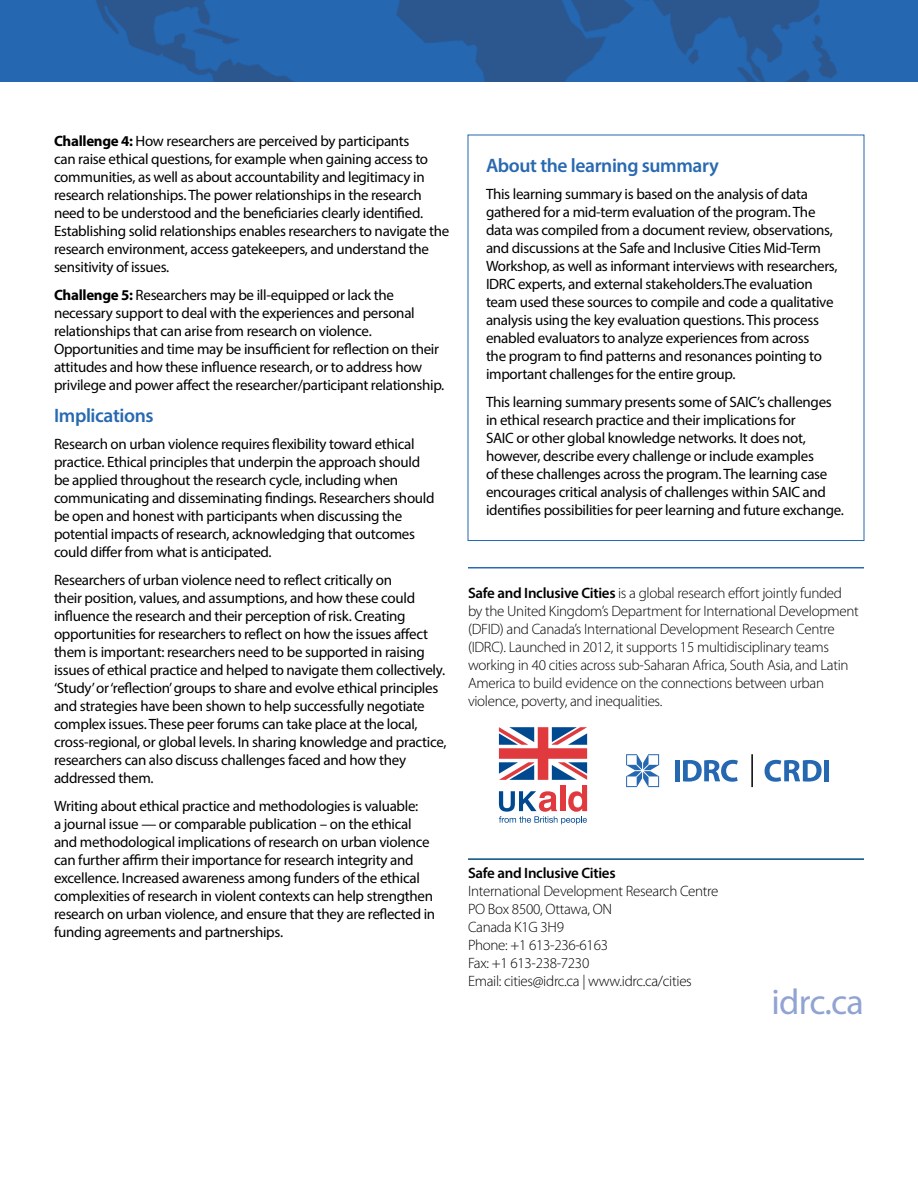
<style>
.page{position:relative;width:918px;height:1188px;background:#fff}
.page>*{position:absolute;margin:0;border:0;box-sizing:border-box;transform-origin:0 0}
.Para{font:36px "Myriad Pro";letter-spacing:-.02em;color:#90a3d2}
.t1{font:600 19.5px "Myriad Pro";letter-spacing:-.02em;color:#2869b1}
.Para-2{font:15px/18px "Myriad Pro";letter-spacing:-.02em;color:#000}
.Para-3{font:300 15px/18px "Myriad Pro";letter-spacing:-.02em;color:#000}
.s1{font-weight:700}
.s2{font-weight:600}
</style>
<div class="page">
<hr style="left:468px;top:858px;width:396px;height:2px;background:#004e81">
<svg style="left:499px;top:727px;width:88px;height:97px"></svg>
<img style="left:0;top:0;width:918px;height:82px">
<svg style="left:626px;top:754px;width:33px;height:33px"></svg>
<hr style="left:675px;top:760px;width:4px;height:21px;background:#2567b1">
<svg style="left:683px;top:760px;width:55px;height:22px"></svg>
<svg style="left:765px;top:760px;width:57px;height:22px"></svg>
<div style="left:824px;top:760px;width:5px;height:21px;background:#2567b1"></div>
<hr style="left:751px;top:754px;width:2px;height:33px;background:#000">
<hr style="left:468px;top:567px;width:396px;height:1px;background:#2869b1">
<p class="Para-2" style="left:54px;top:132px;width:397px"><span class="s1">Challenge 4:</span> How researchers are perceived by participants<br>can raise ethical questions, for example when gaining access to communities, as well as about accountability and legitimacy in research relationships. The power relationships in the research need to be understood and the beneficiaries clearly identified.<br>Establishing solid relationships enables researchers to navigate the research environment, access gatekeepers, and understand the sensitivity of issues.</p>
<p class="Para-2" style="left:54px;top:286px;width:392px"><span class="s1">Challenge 5:</span> Researchers may be ill-equipped or lack the necessary support to deal with the experiences and personal relationships that can arise from research on violence.<br>Opportunities and time may be insufficient for reflection on their attitudes and how these influence research, or to address how privilege and power affect the researcher/participant relationship.</p>
<p class="t1" style="left:54px;top:403px;width:101px">Implications</p>
<p class="Para-2" style="left:54px;top:435px;width:382px">Research on urban violence requires flexibility toward ethical practice. Ethical principles that underpin the approach should be applied throughout the research cycle, including when communicating and disseminating findings. Researchers should be open and honest with participants when discussing the potential impacts of research, acknowledging that outcomes could differ from what is anticipated.</p>
<p class="Para-2" style="left:54px;top:571px;width:394px">Researchers of urban violence need to reflect critically on<br>their position, values, and assumptions, and how these could influence the research and their perception of risk. Creating opportunities for researchers to reflect on how the issues affect them is important: researchers need to be supported in raising issues of ethical practice and helped to navigate them collectively. ‘Study’ or ‘reflection’ groups to share and evolve ethical principles and strategies have been shown to help successfully negotiate complex issues. These peer forums can take place at the local, cross-regional, or global levels. In sharing knowledge and practice, researchers can also discuss challenges faced and how they addressed them.</p>
<p class="Para-2" style="left:54px;top:796px;width:383px">Writing about ethical practice and methodologies is valuable:<br>a journal issue — or comparable publication – on the ethical and methodological implications of research on urban violence can further affirm their importance for research integrity and excellence. Increased awareness among funders of the ethical complexities of research in violent contexts can help strengthen research on urban violence, and ensure that they are reflected in funding agreements and partnerships.</p>
<p class="t1" style="left:486px;top:153px;width:234px">About the learning summary</p>
<p class="Para-2" style="left:486px;top:185px;width:353px">This learning summary is based on the analysis of data gathered for a mid-term evaluation of the program. The data was compiled from a document review, observations, and discussions at the Safe and Inclusive Cities Mid-Term Workshop, as well as informant interviews with researchers, IDRC experts, and external stakeholders.The evaluation team used these sources to compile and code a qualitative analysis using the key evaluation questions. This process enabled evaluators to analyze experiences from across<br>the program to find patterns and resonances pointing to important challenges for the entire group.</p>
<p class="Para-2" style="left:486px;top:393px;width:360px">This learning summary presents some of SAIC’s challenges in ethical research practice and their implications for<br>SAIC or other global knowledge networks. It does not, however, describe every challenge or include examples<br>of these challenges across the program. The learning case encourages critical analysis of challenges within SAIC and identifies possibilities for peer learning and future exchange.</p>
<p class="Para-3" style="left:468px;top:584px;width:392px"><span class="s2">Safe and Inclusive Cities</span> is a global research effort jointly funded by the United Kingdom’s Department for International Development (DFID) and Canada’s International Development Research Centre (IDRC). Launched in 2012, it supports 15 multidisciplinary teams working in 40 cities across sub-Saharan Africa, South Asia, and Latin America to build evidence on the connections between urban violence, poverty, and inequalities.</p>
<p class="Para-3" style="left:468px;top:864px;width:252px"><span class="s2">Safe and Inclusive Cities<br></span>International Development Research Centre<br>PO Box 8500, Ottawa, ON<br>Canada K1G 3H9<br>Phone: +1 613-236-6163<br>Fax: +1 613-238-7230<br>Email: cities@idrc.ca | www.idrc.ca/cities</p>
<p class="Para" style="left:771px;top:979px;width:94px">idrc.ca</p>
</div>
